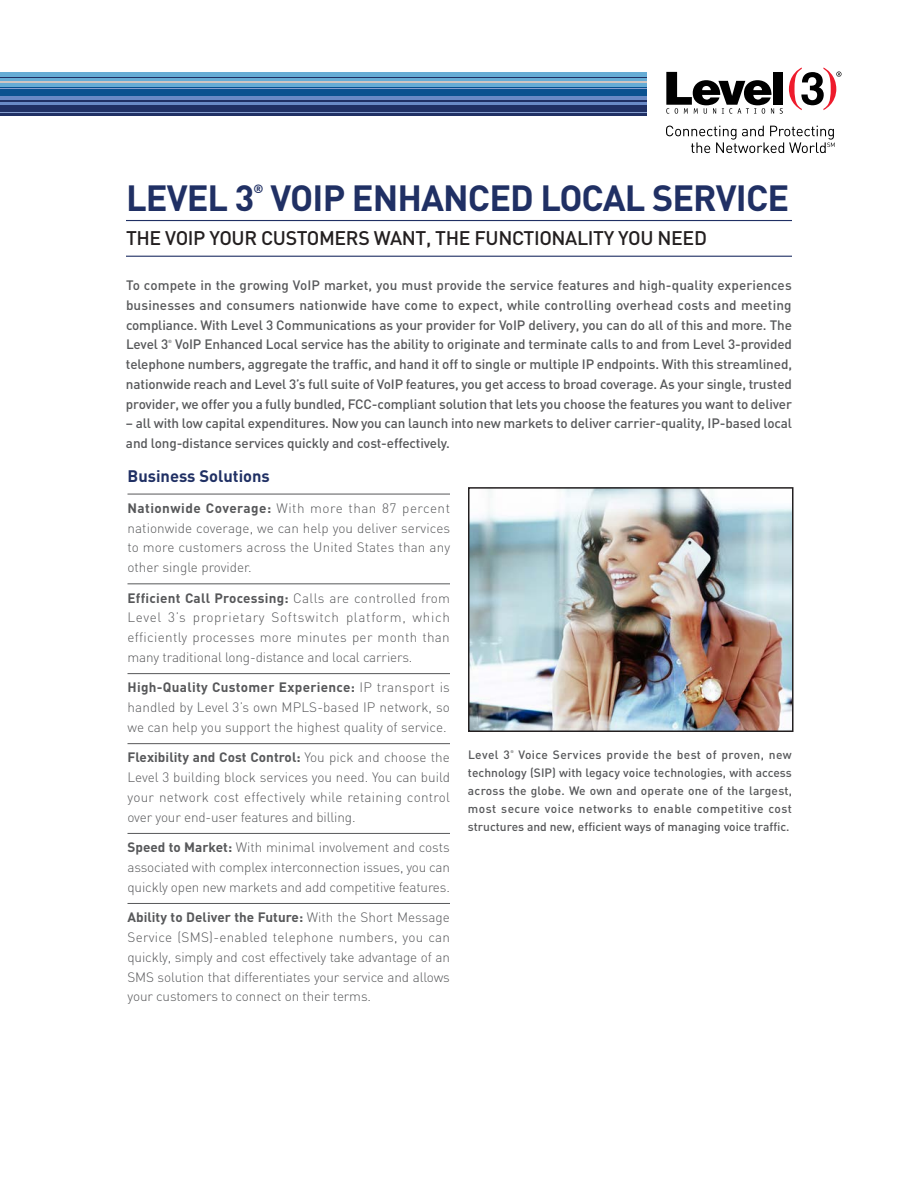
<style>
.page{position:relative;width:918px;height:1188px;background:#fff}
.page>*{position:absolute;margin:0;border:0;box-sizing:border-box;transform-origin:0 0}
.Title_Din_All_Caps{font:700 36px "DIN";letter-spacing:-.025em;color:#203064}
.Din_Subtitle_All_Cap{font:500 19.5px "DIN";letter-spacing:-.02em;color:#231f20}
.Colored_Heading{font:700 16.5px "DIN";color:#203064}
.Body_Lines__Bullet{font:300 13.5px/19.8px "DIN";letter-spacing:-.01em;color:#57585a;text-align:justify}
.Intro_Copy{font:500 13.5px/19.8px "DIN";letter-spacing:-.01em;color:#57585a;text-align:justify}
.About_copy{font:500 12px/18px "DIN";color:#57585a;text-align:justify}
.Title_Din_All_Caps-2{font:700 11.85px "DIN";color:#203064}
.Intro_Copy-2{font:500 4.5px "DIN";color:#57585a}
.About_copy-2{font:500 3.9px "DIN";color:#57585a}
.s1{font-weight:700}
</style>
<div class="page">
<svg style="left:0;top:72px;width:647px;height:15px;background:#68a4ca"></svg>
<div style="left:0;top:95px;width:647px;height:10px;background:#698ac6"></div>
<div style="left:0;top:105px;width:647px;height:10px;background:#203064"></div>
<hr style="left:0;top:101px;width:647px;height:1px;background:#203064">
<hr style="left:0;top:78px;width:647px;height:1px;background:#203064">
<div style="left:0;top:87px;width:647px;height:8px;background:#0a5290"></div>
<hr style="left:0;top:113px;width:647px;height:1px;background:#869ece">
<hr style="left:0;top:88px;width:647px;height:1px;background:#869ece">
<hr style="left:0;top:81px;width:647px;height:1px;background:#d0c6c2">
<svg style="left:780px;top:108px;width:3px;height:6px"></svg>
<svg style="left:666px;top:72px;width:108px;height:42px"></svg>
<div style="left:773px;top:72px;width:10px;height:33px;background:#000"></div>
<svg style="left:789px;top:68px;width:52px;height:42px"></svg>
<svg style="left:666px;top:126px;width:169px;height:27px"></svg>
<img style="left:471px;top:490px;width:320px;height:239px">
<div style="left:468px;top:487px;width:326px;height:245px;border:2px solid #231f20"></div>
<hr style="left:126px;top:220px;width:666px;height:1px;background:#203064">
<hr style="left:126px;top:256px;width:666px;height:1px;background:#203064">
<hr style="left:128px;top:494px;width:322px;height:1px;background:#57585a">
<hr style="left:128px;top:583px;width:322px;height:1px;background:#57585a">
<hr style="left:128px;top:673px;width:322px;height:1px;background:#57585a">
<hr style="left:128px;top:743px;width:322px;height:1px;background:#57585a">
<hr style="left:128px;top:833px;width:322px;height:1px;background:#57585a">
<hr style="left:128px;top:903px;width:322px;height:1px;background:#57585a">
<p class="Title_Din_All_Caps" style="left:126px;top:174px;width:130px">LEVEL 3</p>
<p class="Title_Din_All_Caps-2" style="left:253px;top:181px;width:12px">®</p>
<p class="Title_Din_All_Caps" style="left:271px;top:174px;width:520px">VOIP ENHANCED LOCAL SERVICE</p>
<p class="Din_Subtitle_All_Cap" style="left:126px;top:225px;width:582px">THE VOIP YOUR CUSTOMERS WANT, THE FUNCTIONALITY YOU NEED</p>
<p class="Intro_Copy" style="left:126px;top:275px;width:668px">To compete in the growing VoIP market, you must provide the service features and high-quality experiences businesses and consumers nationwide have come to expect, while controlling overhead costs and meeting compliance. With Level 3 Communications as your provider for VoIP delivery, you can do all of this and more. The Level 3</p>
<p class="Intro_Copy-2" style="left:168px;top:338px;width:5px">®</p>
<p class="Intro_Copy" style="left:126px;top:334px;width:668px;text-indent:49px">VoIP Enhanced Local service has the ability to originate and terminate calls to and from Level 3-provided telephone numbers, aggregate the traffic, and hand it off to single or multiple IP endpoints. With this streamlined, nationwide reach and Level 3’s full suite of VoIP features, you get access to broad coverage. As your single, trusted provider, we offer you a fully bundled, FCC-compliant solution that lets you choose the features you want to deliver</p>
<p class="Intro_Copy" style="left:126px;top:413px;width:668px">– all with low capital expenditures. Now you can launch into new markets to deliver carrier-quality, IP-based local and long-distance services quickly and cost-effectively.</p>
<p class="Colored_Heading" style="left:128px;top:466px;width:144px">Business Solutions</p>
<p class="Body_Lines__Bullet" style="left:128px;top:498px;width:324px"><span class="s1">Nationwide Coverage:</span> With more than 87 percent nationwide coverage, we can help you deliver services to more customers across the United States than any other single provider.</p>
<p class="Body_Lines__Bullet" style="left:128px;top:588px;width:324px"><span class="s1">Efficient Call Processing:</span> Calls are controlled from Level 3’s proprietary Softswitch platform, which efficiently processes more minutes per month than many traditional long-distance and local carriers.</p>
<p class="Body_Lines__Bullet" style="left:128px;top:678px;width:324px"><span class="s1">High-Quality Customer Experience:</span> IP transport is handled by Level 3’s own MPLS-based IP network, so we can help you support the highest quality of service.</p>
<p class="Body_Lines__Bullet" style="left:128px;top:748px;width:324px"><span class="s1">Flexibility and Cost Control:</span> You pick and choose the Level 3 building block services you need. You can build your network cost effectively while retaining control over your end-user features and billing.</p>
<p class="Body_Lines__Bullet" style="left:128px;top:837px;width:324px"><span class="s1">Speed to Market:</span> With minimal involvement and costs associated with complex interconnection issues, you can quickly open new markets and add competitive features.</p>
<p class="Body_Lines__Bullet" style="left:128px;top:907px;width:324px"><span class="s1">Ability to Deliver the Future:</span> With the Short Message Service (SMS)-enabled telephone numbers, you can quickly, simply and cost effectively take advantage of an SMS solution that differentiates your service and allows your customers to connect on their terms.</p>
<p class="About_copy" style="left:468px;top:745px;width:43px">Level 3</p>
<p class="About_copy-2" style="left:510px;top:749px;width:5px">®</p>
<p class="About_copy" style="left:468px;top:745px;width:326px;text-indent:50px">Voice Services provide the best of proven, new technology (SIP) with legacy voice technologies, with access across the globe. We own and operate one of the largest, most secure voice networks to enable competitive cost structures and new, efficient ways of managing voice traffic.</p>
</div>
